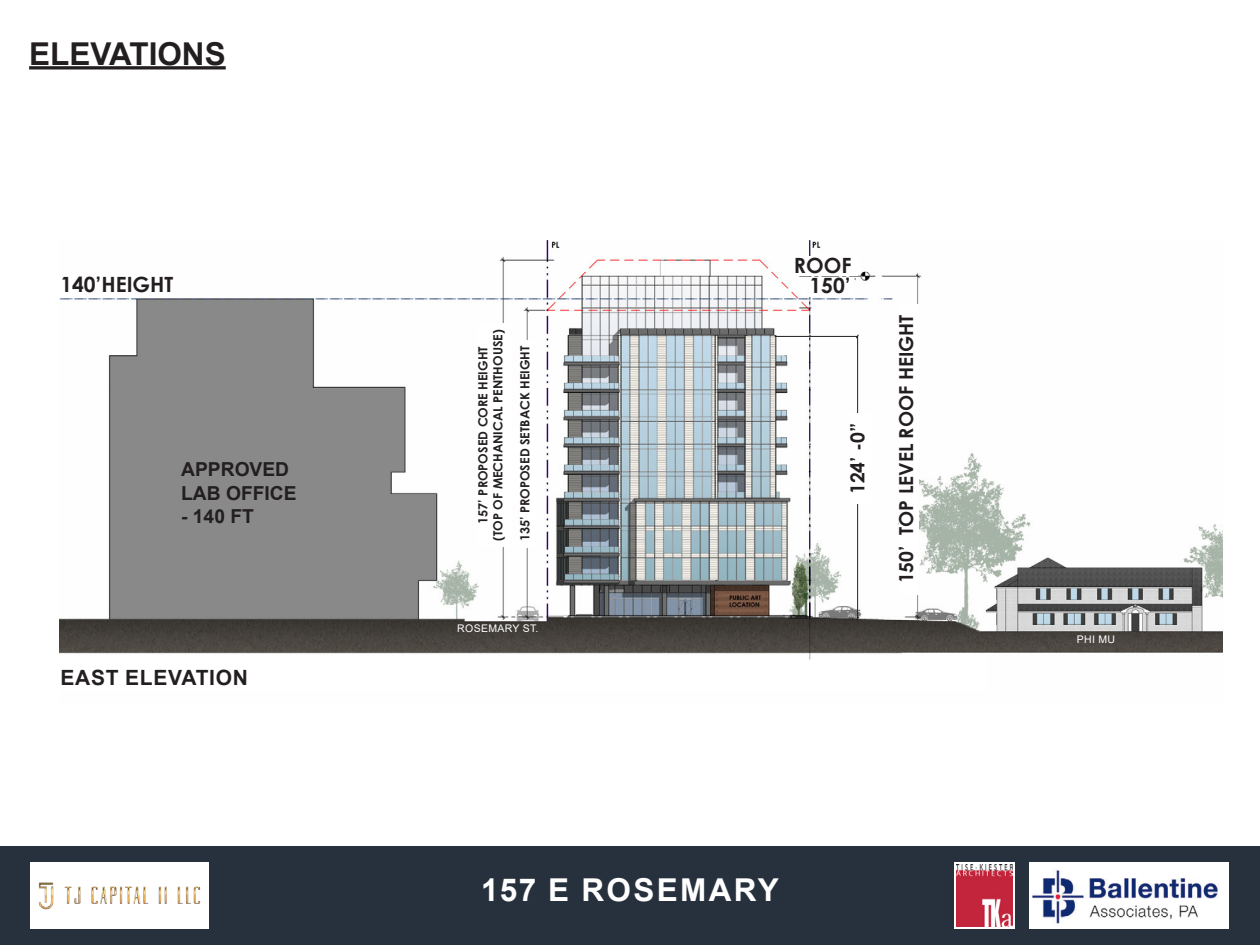
<style>
.page{position:relative;width:1260px;height:945px;background:#fff}
.page>*{position:absolute;margin:0;border:0;box-sizing:border-box;transform-origin:0 0}
.t1{font:700 31.5px "Arial";letter-spacing:.075em;color:#fff}
.t2{font:700 31.5px "Arial";color:#231f20}
.t3{font:700 21px "Century Gothic";color:#231f20}
.t4{font:700 21px "Arial";letter-spacing:.035em;color:#231f20}
.t5{font:700 19.25px "Century Gothic";color:#231f20}
.t6{font:700 19.25px/23.1px "Arial";color:#231f20}
.t7{font:700 12.6px "Century Gothic";color:#231f20}
.t8{font:10.5px "Arial";letter-spacing:.035em;color:#fff}
</style>
<div class="page">
<div style="left:0;top:847px;width:1260px;height:98px;background:#27313d"></div>
<svg style="left:954px;top:862px;width:61px;height:67px"></svg>
<div style="left:1029px;top:862px;width:199px;height:67px;background:#fff"></div>
<img style="left:957px;top:865px;width:56px;height:61px">
<img style="left:1032px;top:870px;width:186px;height:54px">
<img style="left:30px;top:862px;width:179px;height:67px">
<img style="left:59px;top:241px;width:1163px;height:419px">
<div style="left:478px;top:323px;width:32px;height:224px;background:#fff"></div>
<div style="left:510px;top:429px;width:20px;height:75px;background:#fff"></div>
<div style="left:520px;top:340px;width:16px;height:207px;background:#fff"></div>
<div style="left:899px;top:304px;width:19px;height:290px;background:#fff"></div>
<div style="left:59px;top:276px;width:115px;height:22px;background:#fff"></div>
<div style="left:794px;top:257px;width:64px;height:19px;background:#fff"></div>
<div style="left:810px;top:278px;width:44px;height:19px;background:#fff"></div>
<svg style="left:774px;top:334px;width:86px;height:287px"></svg>
<div style="left:850px;top:413px;width:22px;height:91px;background:#fff"></div>
<svg style="left:29px;top:66px;width:197px;height:4px"></svg>
<p class="t2" style="left:29px;top:31px;width:198px">ELEVATIONS</p>
<p class="t3" style="left:60px;top:269px;width:114px">140’HEIGHT</p>
<p class="t6" style="left:181px;top:458px;width:117px">APPROVED<br>LAB OFFICE</p>
<p class="t6" style="left:181px;top:505px;width:74px">- 140 FT</p>
<p class="t4" style="left:60px;top:663px;width:189px">EAST ELEVATION</p>
<p class="t7" style="left:488px;top:541px;width:213px;rotate:-90deg">(TOP OF MECHANICAL PENTHOUSE)</p>
<p class="t7" style="left:473px;top:524px;width:179px;rotate:-90deg">157’ PROPOSED CORE HEIGHT</p>
<p class="t7" style="left:515px;top:541px;width:197px;rotate:-90deg">135’ PROPOSED SETBACK HEIGHT</p>
<p class="t8" style="left:457px;top:621px;width:83px">ROSEMARY ST.</p>
<p class="t3" style="left:794px;top:249px;width:59px">ROOF</p>
<p class="t3" style="left:810px;top:270px;width:43px">150’</p>
<p class="t5" style="left:843px;top:494px;width:73px;rotate:-90deg">124’ -0”</p>
<p class="t5" style="left:892px;top:583px;width:270px;rotate:-90deg">150’ TOP LEVEL ROOF HEIGHT</p>
<h1 class="t1" style="left:481px;top:867px;width:299px">157 E ROSEMARY</h1>
<p class="t8" style="left:1077px;top:632px;width:40px">PHI MU</p>
</div>
